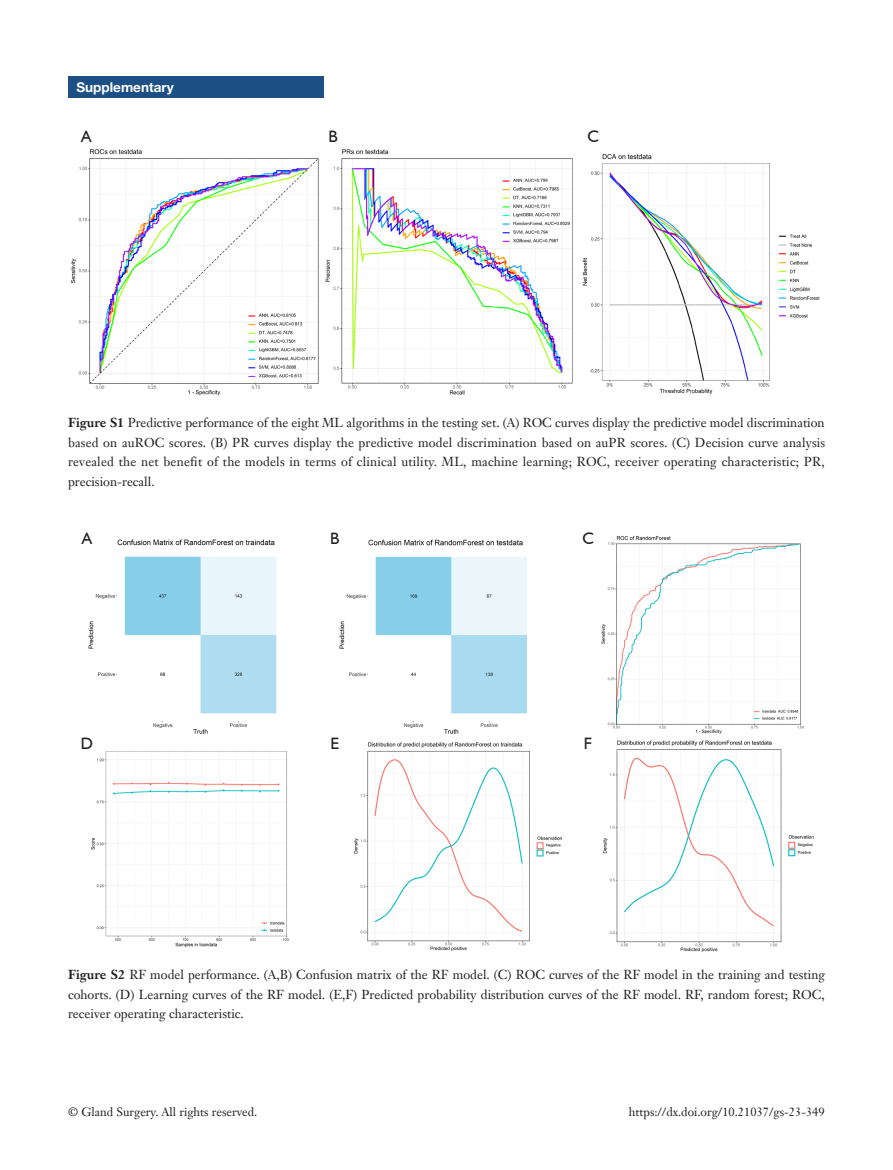
<style>
.page{position:relative;width:893px;height:1170px;background:#fff}
.page>*{position:absolute;margin:0;border:0;box-sizing:border-box;transform-origin:0 0}
.t1{font:16.5px "Humanist 521 BT";color:#231f20}
.栏目{font:700 13.5px "Helvetica Neue LT Pro";color:#fff}
.t2{font:12.75px/19.5px "Janson Text LT";color:#231f20;text-align:justify}
.t3{font:12px "Janson Text LT";color:#231f20}
.s1{font-weight:700}
</style>
<div class="page">
<img style="left:88px;top:535px;width:726px;height:417px">
<div style="left:78px;top:530px;width:17px;height:17px;background:#fff"></div>
<div style="left:78px;top:734px;width:17px;height:17px;background:#fff"></div>
<div style="left:326px;top:530px;width:17px;height:17px;background:#fff"></div>
<div style="left:326px;top:734px;width:17px;height:17px;background:#fff"></div>
<div style="left:580px;top:530px;width:17px;height:17px;background:#fff"></div>
<div style="left:580px;top:734px;width:17px;height:17px;background:#fff"></div>
<img style="left:70px;top:149px;width:750px;height:247px">
<div style="left:68px;top:77px;width:255px;height:21px;background:#1c5085"></div>
<p class="栏目" style="left:77px;top:79px;width:99px">Supplementary</p>
<p class="t1" style="left:81px;top:126px;width:12px">A</p>
<p class="t1" style="left:329px;top:126px;width:11px">B</p>
<p class="t1" style="left:587px;top:126px;width:13px">C</p>
<p class="t2" style="left:68px;top:413px;width:759px"><span class="s1">Figure S1</span> Predictive performance of the eight ML algorithms in the testing set. (A) ROC curves display the predictive model discrimination based on auROC scores. (B) PR curves display the predictive model discrimination based on auPR scores. (C) Decision curve analysis revealed the net benefit of the models in terms of clinical utility. ML, machine learning; ROC, receiver operating characteristic; PR, precision-recall.</p>
<p class="t1" style="left:82px;top:528px;width:12px">A</p>
<p class="t1" style="left:81px;top:732px;width:14px">D</p>
<p class="t1" style="left:330px;top:528px;width:11px">B</p>
<p class="t1" style="left:330px;top:732px;width:10px">E</p>
<p class="t1" style="left:582px;top:528px;width:13px">C</p>
<p class="t1" style="left:584px;top:732px;width:10px">F</p>
<p class="t2" style="left:68px;top:964px;width:758px"><span class="s1">Figure S2</span> RF model performance. (A,B) Confusion matrix of the RF model. (C) ROC curves of the RF model in the training and testing cohorts. (D) Learning curves of the RF model. (E,F) Predicted probability distribution curves of the RF model. RF, random forest; ROC, receiver operating characteristic.</p>
<p class="t3" style="left:68px;top:1104px;width:191px">© Gland Surgery. All rights reserved.</p>
<p class="t3" style="left:629px;top:1104px;width:197px">https://dx.doi.org/10.21037/gs-23-349</p>
</div>
